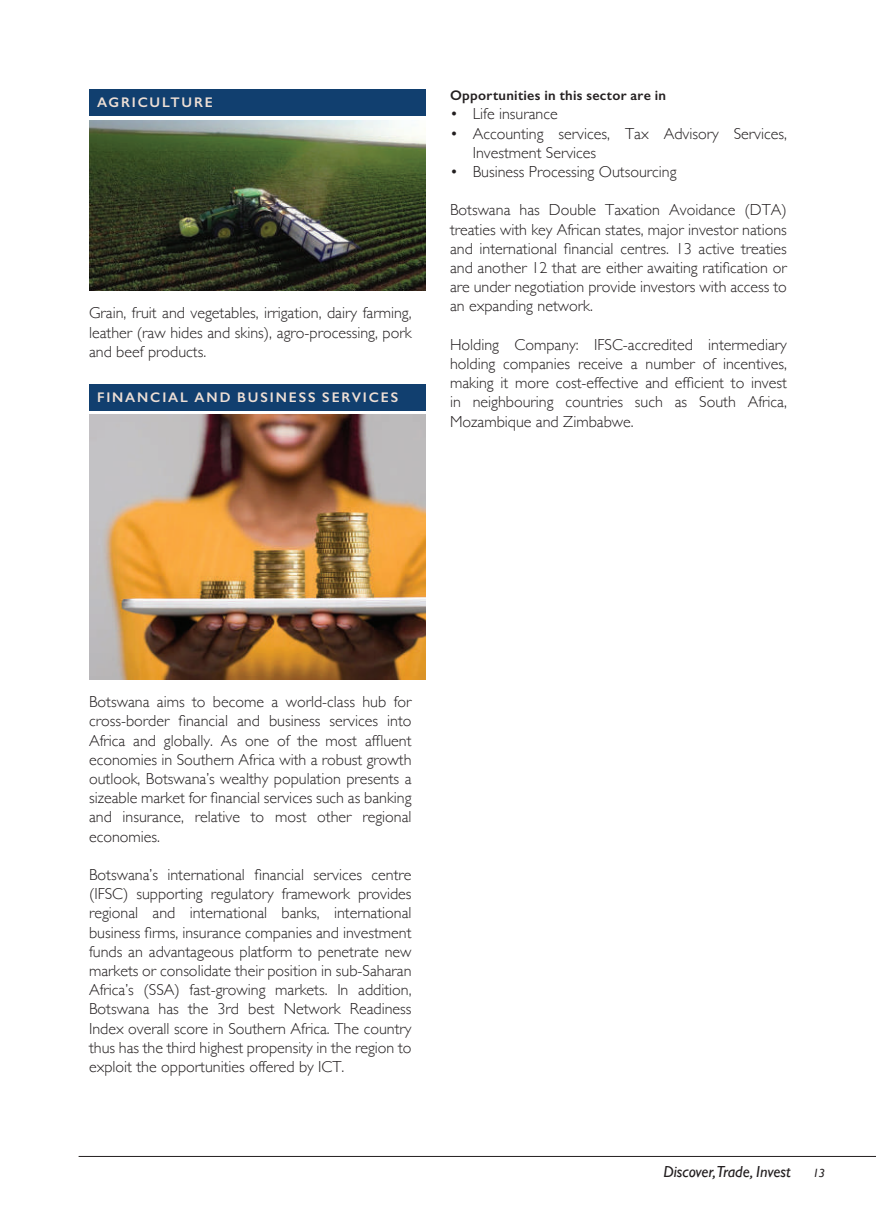
<style>
.page{position:relative;width:876px;height:1225px;background:#fff}
.page>*{position:absolute;margin:0;border:0;box-sizing:border-box;transform-origin:0 0}
.t1{font:300 16px/19.2px "Gill Sans";color:#231f20;text-align:justify}
.t2{font:italic 16px "Gill Sans";color:#231f20}
.t3{font:600 14px "Gill Sans";letter-spacing:.13em;color:#eedfd5}
.t4{font:600 14px "Gill Sans";letter-spacing:.02em;color:#231f20}
.t5{font:italic 12px "Gill Sans";color:#231f20}
</style>
<div class="page">
<hr style="left:79px;top:1156px;width:797px;height:1px;background:#231f20">
<div style="left:89px;top:89px;width:337px;height:26px;background:#113f6f"></div>
<div style="left:89px;top:384px;width:337px;height:26px;background:#113f6f"></div>
<img style="left:89px;top:120px;width:337px;height:170px">
<img style="left:89px;top:414px;width:337px;height:265px">
<p class="t3" style="left:97px;top:94px;width:117px">AGRICULTURE</p>
<p class="t1" style="left:89px;top:303px;width:324px">Grain, fruit and vegetables, irrigation, dairy farming, leather (raw hides and skins), agro-processing, pork and beef products.</p>
<p class="t3" style="left:97px;top:389px;width:303px">FINANCIAL AND BUSINESS SERVICES</p>
<p class="t4" style="left:450px;top:87px;width:218px">Opportunities in this sector are in</p>
<p class="t1" style="left:450px;top:104px;width:109px">• Life insurance</p>
<p class="t1" style="left:473px;top:123px;width:316px;text-indent:-23px">• Accounting services, Tax Advisory Services,<br>Investment Services</p>
<p class="t1" style="left:450px;top:161px;width:228px">• Business Processing Outsourcing</p>
<p class="t1" style="left:450px;top:200px;width:338px">Botswana has Double Taxation Avoidance (DTA) treaties with key African states, major investor nations and international financial centres. 13 active treaties and another 12 that are either awaiting ratification or are under negotiation provide investors with access to an expanding network.</p>
<p class="t1" style="left:450px;top:334px;width:338px">Holding Company: IFSC-accredited intermediary holding companies receive a number of incentives, making it more cost-effective and efficient to invest in neighbouring countries such as South Africa, Mozambique and Zimbabwe.</p>
<p class="t1" style="left:89px;top:691px;width:324px">Botswana aims to become a world-class hub for cross-border financial and business services into Africa and globally. As one of the most affluent economies in Southern Africa with a robust growth outlook, Botswana’s wealthy population presents a sizeable market for financial services such as banking and insurance, relative to most other regional economies.</p>
<p class="t1" style="left:89px;top:864px;width:324px">Botswana’s international financial services centre (IFSC) supporting regulatory framework provides regional and international banks, international business firms, insurance companies and investment funds an advantageous platform to penetrate new markets or consolidate their position in sub-Saharan Africa’s (SSA) fast-growing markets. In addition, Botswana has the 3rd best Network Readiness Index overall score in Southern Africa. The country thus has the third highest propensity in the region to exploit the opportunities offered by ICT.</p>
<p class="t2" style="left:663px;top:1162px;width:129px">Discover,Trade, Invest</p>
<p class="t5" style="left:813px;top:1166px;width:14px">13</p>
</div>
